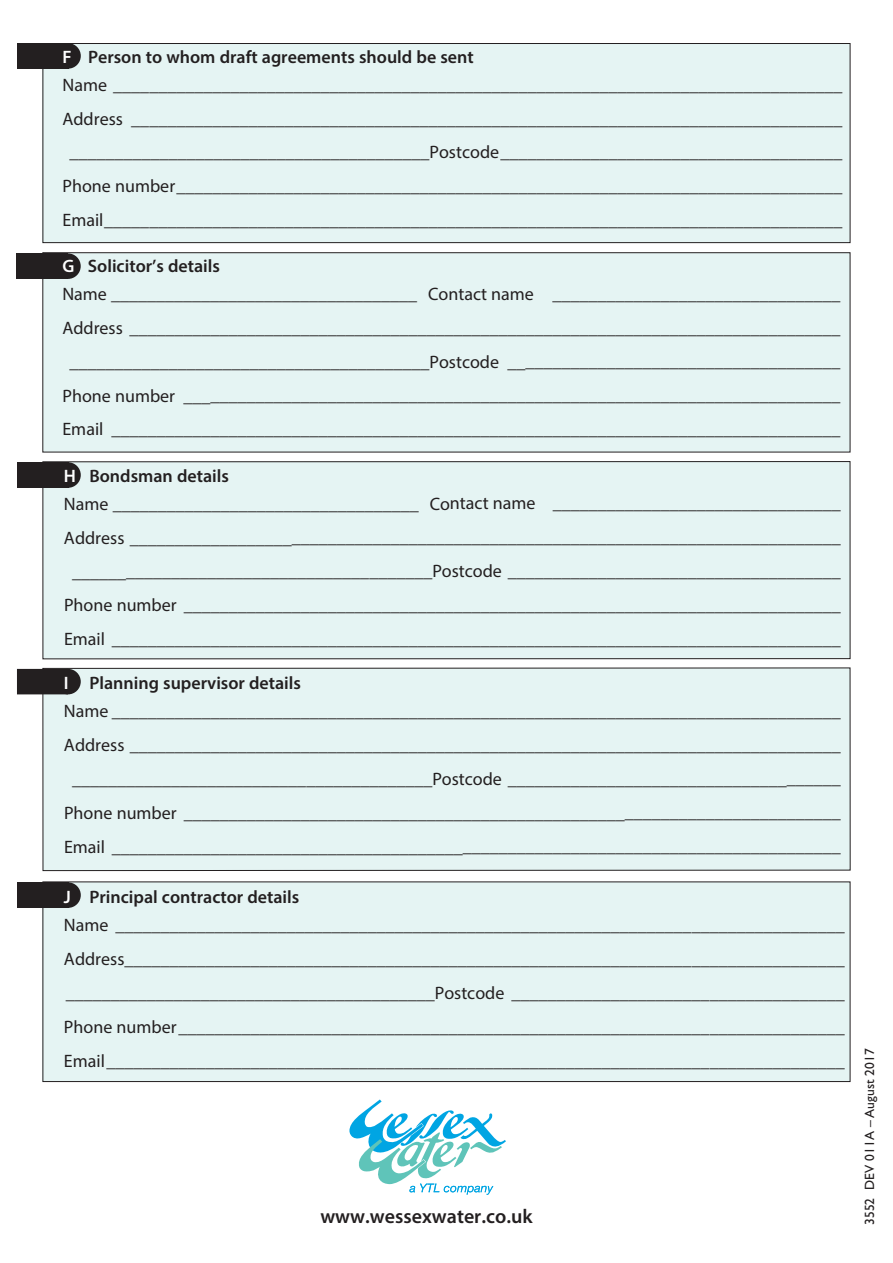
<style>
.page{position:relative;width:893px;height:1263px;background:#fff}
.page>*{position:absolute;margin:0;border:0;box-sizing:border-box;transform-origin:0 0}
.t1{font:600 19.95px "Myriad Pro";color:#231f20}
.t2{font:18px/33.9px "Myriad Pro";color:#231f20}
.t3{font:13.5px "Gill Sans";color:#231f20}
.s1{font-weight:600;color:#fff}
.s2{font-weight:600}
</style>
<div class="page">
<div style="left:43px;top:253px;width:807px;height:199px;background:#e5f4f3"></div>
<div style="left:42px;top:252px;width:808px;height:200px;border:1px solid #231f20"></div>
<div style="left:43px;top:44px;width:807px;height:199px;background:#e5f4f3"></div>
<div style="left:43px;top:43px;width:807px;height:200px;border:1px solid #231f20"></div>
<div style="left:17px;top:43px;width:51px;height:26px;background:#231f20"></div>
<div style="left:55px;top:43px;width:26px;height:26px;background:#231f20;border-radius:50%"></div>
<div style="left:17px;top:253px;width:51px;height:26px;background:#231f20"></div>
<div style="left:55px;top:253px;width:26px;height:26px;background:#231f20;border-radius:50%"></div>
<div style="left:43px;top:462px;width:807px;height:197px;background:#e5f4f3"></div>
<div style="left:42px;top:461px;width:808px;height:198px;border:1px solid #231f20"></div>
<div style="left:17px;top:462px;width:51px;height:26px;background:#231f20"></div>
<div style="left:55px;top:462px;width:26px;height:26px;background:#231f20;border-radius:50%"></div>
<div style="left:42px;top:667px;width:809px;height:204px;background:#e5f4f3"></div>
<div style="left:17px;top:669px;width:51px;height:25px;background:#231f20"></div>
<div style="left:55px;top:669px;width:26px;height:25px;background:#231f20;border-radius:50%"></div>
<div style="left:43px;top:882px;width:807px;height:199px;background:#e5f4f3"></div>
<div style="left:43px;top:881px;width:807px;height:201px;border:1px solid #231f20"></div>
<div style="left:17px;top:882px;width:51px;height:26px;background:#231f20"></div>
<div style="left:55px;top:882px;width:26px;height:26px;background:#231f20;border-radius:50%"></div>
<svg style="left:349px;top:1099px;width:157px;height:96px"></svg>
<p class="t2" style="left:62px;top:44px;width:781px;line-height:27.9px"><span class="s1">F</span> <span class="s2">Person to whom draft agreements should be sent<br></span>Name _________________________________________________________________________________</p>
<p class="t2" style="left:62px;top:103px;width:781px;text-align:center">Address _______________________________________________________________________________ ________________________________________Postcode______________________________________ Phone number__________________________________________________________________________ Email__________________________________________________________________________________</p>
<p class="t2" style="left:62px;top:253px;width:779px;line-height:27.8px"><span class="s1">G</span> <span class="s2">Solicitor’s details<br></span>Name __________________________________ Contact name ________________________________</p>
<p class="t2" style="left:62px;top:312px;width:779px;text-align:center">Address _______________________________________________________________________________ ________________________________________Postcode _____________________________________ Phone number _________________________________________________________________________ Email _________________________________________________________________________________</p>
<p class="t2" style="left:64px;top:463px;width:778px;line-height:27.8px"><span class="s1">H</span> <span class="s2">Bondsman details<br></span>Name __________________________________ Contact name ________________________________</p>
<p class="t2" style="left:64px;top:522px;width:778px;text-align:center">Address _______________________________________________________________________________ ________________________________________Postcode _____________________________________ Phone number _________________________________________________________________________ Email _________________________________________________________________________________</p>
<p class="t2" style="left:64px;top:671px;width:778px;line-height:27.8px"><span class="s1">I</span> <span class="s2">Planning supervisor details<br></span>Name _________________________________________________________________________________</p>
<p class="t2" style="left:64px;top:729px;width:778px;text-align:center">Address _______________________________________________________________________________ ________________________________________Postcode _____________________________________ Phone number _________________________________________________________________________ Email _________________________________________________________________________________</p>
<p class="t2" style="left:64px;top:885px;width:782px;line-height:27.9px"><span class="s1">J</span> <span class="s2">Principal contractor details<br></span>Name _________________________________________________________________________________</p>
<p class="t2" style="left:64px;top:943px;width:782px;text-align:justify">Address________________________________________________________________________________ _________________________________________Postcode _____________________________________ Phone number__________________________________________________________________________ Email__________________________________________________________________________________</p>
<p class="t1" style="left:320px;top:1209px;width:214px">www.wessexwater.co.uk</p>
<p class="t3" style="left:861px;top:1225px;width:178px;rotate:-90deg">3552 DEV 011A – August 2017</p>
</div>
